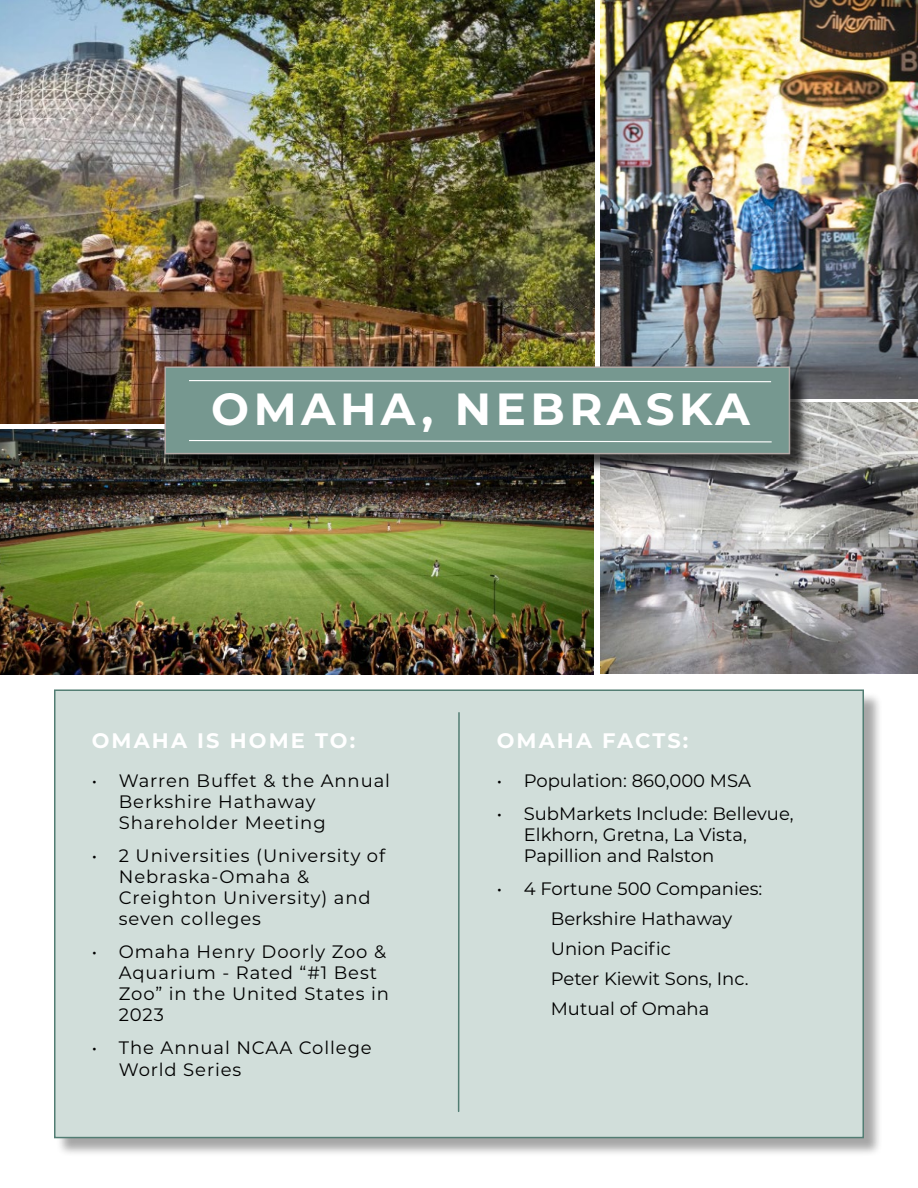
<style>
.page{position:relative;width:918px;height:1188px;background:#fff}
.page>*{position:absolute;margin:0;border:0;box-sizing:border-box;transform-origin:0 0}
.t1{font:700 45px "Montserrat";letter-spacing:.1em;color:#fff}
.t2{font:700 21px "Montserrat";letter-spacing:.1em;color:#fff}
.t3{font:18px/21px "Montserrat";letter-spacing:.04em;color:#000}
.t4{font:18px/30px "Montserrat";color:#000}
</style>
<div class="page">
<img style="left:600px;top:0;width:318px;height:398px">
<img style="left:0;top:0;width:594px;height:424px">
<img style="left:600px;top:403px;width:318px;height:270px">
<img style="left:0;top:430px;width:594px;height:244px">
<div style="left:166px;top:368px;width:643px;height:105px;background:#000;opacity:.75"></div>
<div style="left:164px;top:366px;width:626px;height:88px;background:#769890;border:2px solid #b4aba8"></div>
<svg style="left:189px;top:440px;width:583px;height:3px"></svg>
<div style="left:56px;top:691px;width:827px;height:466px;background:#000;opacity:.35"></div>
<div style="left:54px;top:689px;width:810px;height:449px;background:#d1deda;border:2px solid #527d73"></div>
<hr style="left:458px;top:713px;width:2px;height:398px;background:#527d73">
<svg style="left:189px;top:380px;width:583px;height:3px"></svg>
<h1 class="t1" style="left:211px;top:376px;width:540px">OMAHA, NEBRASKA</h1>
<p class="t2" style="left:92px;top:725px;width:265px">OMAHA IS HOME TO:</p>
<p class="t3" style="left:119px;top:769px;width:273px;text-indent:-27px">• Warren Buffet &amp; the Annual<br>Berkshire Hathaway<br>Shareholder Meeting</p>
<p class="t3" style="left:119px;top:844px;width:268px;text-indent:-27px">• 2 Universities (University of<br>Nebraska-Omaha &amp;<br>Creighton University) and seven colleges</p>
<p class="t3" style="left:119px;top:940px;width:272px;text-indent:-27px">• Omaha Henry Doorly Zoo &amp;<br>Aquarium - Rated “#1 Best<br>Zoo” in the United States in<br>2023</p>
<p class="t3" style="left:119px;top:1035px;width:255px;line-height:22.5px;text-indent:-27px">• The Annual NCAA College<br>World Series</p>
<p class="t2" style="left:497px;top:725px;width:193px">OMAHA FACTS:</p>
<p class="t4" style="left:497px;top:765px;width:256px">• Population: 860,000 MSA</p>
<p class="t4" style="left:524px;top:802px;width:271px;line-height:21px;text-indent:-27px">• SubMarkets Include: Bellevue,<br>Elkhorn, Gretna, La Vista,<br>Papillion and Ralston</p>
<p class="t4" style="left:551px;top:873px;width:213px;text-indent:-54px">• 4 Fortune 500 Companies:<br>Berkshire Hathaway<br>Union Pacific<br>Peter Kiewit Sons, Inc.<br>Mutual of Omaha</p>
</div>
